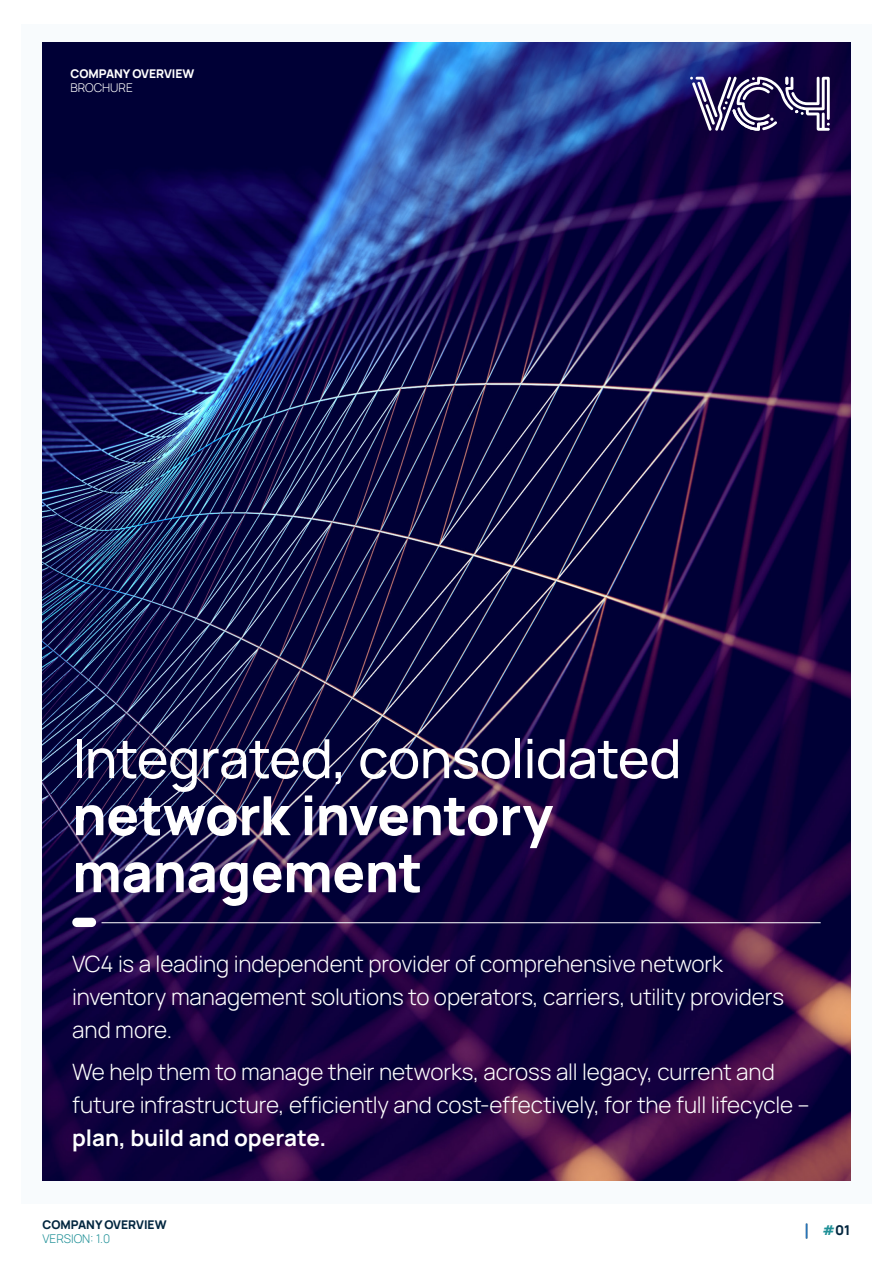
<style>
.page{position:relative;width:893px;height:1263px;background:#fff}
.page>*{position:absolute;margin:0;border:0;box-sizing:border-box;transform-origin:0 0}
.Headline{font:800 54px/57px "Manrope";letter-spacing:-.01em;color:#fff}
.Headline-2{font:300 22.5px/33px "Manrope";letter-spacing:-.005em;color:#fff}
.t1{font:800 13.5px "Manrope";color:#02263f}
.Sub_Heading_1_-_Red{font:800 12px/13.5px "Manrope";color:#fff}
.t2{font:800 12px "Manrope";color:#02263f}
.t3{font:300 12px "Manrope";color:#1f9097}
.s1{font-weight:300}
.s2{font-weight:500}
.s3{font-weight:700}
.s4{color:#1f9097}
</style>
<div class="page">
<div style="left:21px;top:24px;width:851px;height:1179px;background:#f8fbfd"></div>
<svg style="left:806px;top:1224px;width:1px;height:14px"></svg>
<img style="left:43px;top:43px;width:807px;height:1137px">
<svg style="left:690px;top:77px;width:140px;height:54px"></svg>
<div style="left:72px;top:918px;width:24px;height:9px;background:#fff;border-radius:5px"></div>
<hr style="left:102px;top:922px;width:719px;height:1px;background:#fff">
<p class="Sub_Heading_1_-_Red" style="left:70px;top:67px;width:126px">COMPANY OVERVIEW<br><span class="s1">BROCHURE</span></p>
<p class="Headline" style="left:72px;top:728px;width:611px"><span class="s2">Integrated, consolidated </span>network inventory management</p>
<p class="Headline-2" style="left:72px;top:947px;width:713px">VC4 is a leading independent provider of comprehensive network inventory management solutions to operators, carriers, utility providers and more.</p>
<p class="Headline-2" style="left:72px;top:1054px;width:739px">We help them to manage their networks, across all legacy, current and future infrastructure, efficiently and cost-effectively, for the full lifecycle – <span class="s3">plan, build and operate.</span></p>
<p class="t2" style="left:43px;top:1216px;width:126px">COMPANY OVERVIEW</p>
<p class="t3" style="left:43px;top:1230px;width:69px">VERSION: 1.0</p>
<p class="t1" style="left:822px;top:1220px;width:29px"><span class="s4">#</span>01</p>
</div>
